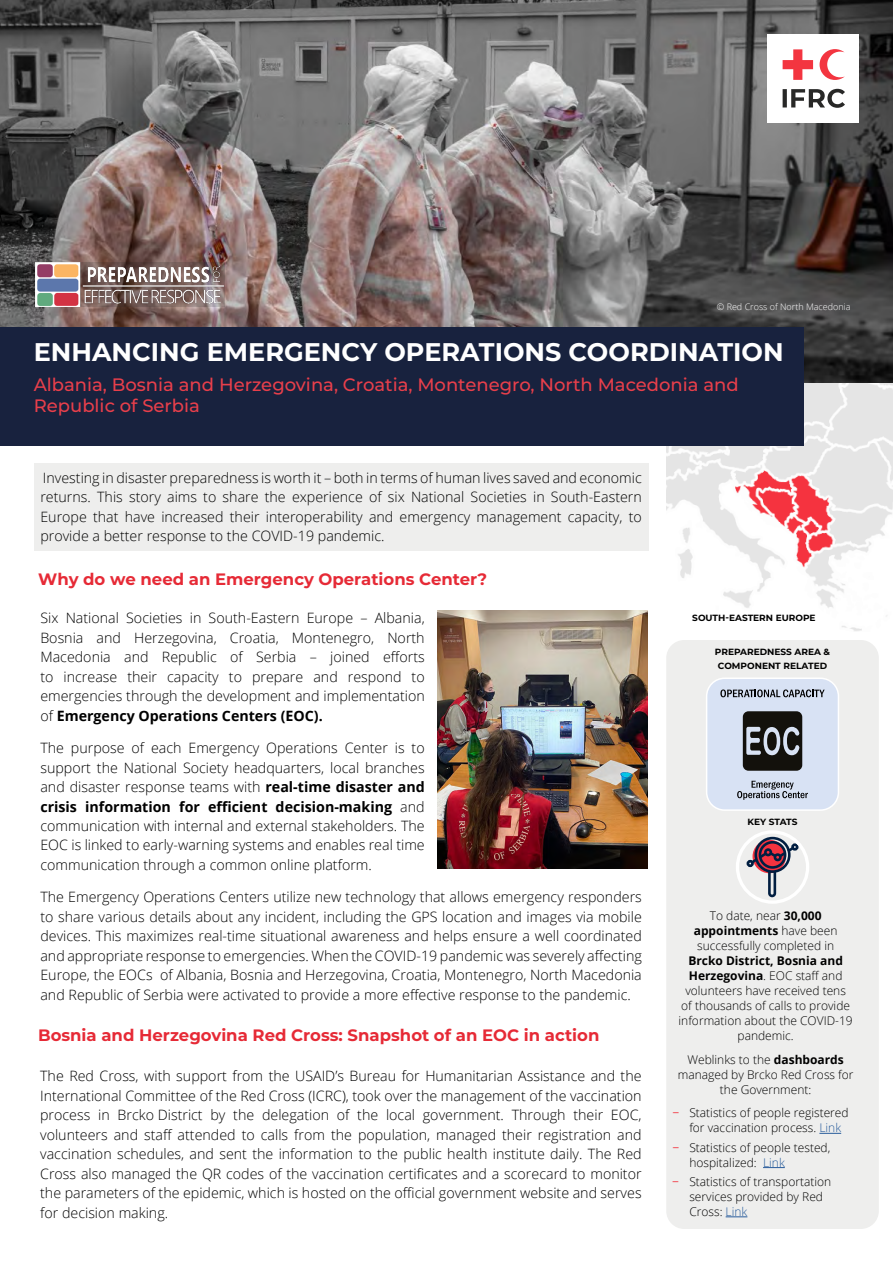
<style>
.page{position:relative;width:893px;height:1263px;background:#fff}
.page>*{position:absolute;margin:0;border:0;box-sizing:border-box;transform-origin:0 0}
.t1{font:700 25.5px "Montserrat";color:#fff}
.t2{font:500 18px/21.6px "Montserrat";color:#e83f4b}
.t3{font:700 16.5px "Montserrat";color:#e62a36}
.t4{font:300 14.25px/19.5px "Open Sans";color:#000;text-align:justify}
.t5{font:300 12px/15px "Open Sans";color:#000;text-align:center}
.t6{font:700 9px/13.5px "Montserrat";color:#000;text-align:center}
.t7{font:300 9px "Open Sans";color:#fff}
.s1{font-weight:700}
.s2{font-weight:400;color:#f33540}
.s3{color:#275b9b}
</style>
<div class="page">
<img style="left:666px;top:383px;width:227px;height:248px">
<img style="left:0;top:0;width:893px;height:383px">
<div style="left:34px;top:463px;width:614px;height:88px;background:#eeeeed"></div>
<div style="left:0;top:327px;width:804px;height:119px;background:#18223e"></div>
<div style="left:666px;top:640px;width:213px;height:589px;background:#eeeeed;border-radius:18px"></div>
<svg style="left:752px;top:840px;width:34px;height:33px"></svg>
<div style="left:791px;top:843px;width:7px;height:8px;border:3px solid #011e41;border-radius:50%"></div>
<div style="left:747px;top:860px;width:7px;height:7px;border:3px solid #011e41;border-radius:50%"></div>
<svg style="left:749px;top:845px;width:47px;height:53px"></svg>
<div style="left:759px;top:841px;width:27px;height:28px;border:3px solid #011e41;border-radius:50%"></div>
<div style="left:754px;top:837px;width:37px;height:36px;border:3px solid #011e41;border-radius:50%"></div>
<div style="left:736px;top:830px;width:73px;height:74px;border:3px solid #fff;border-radius:50%"></div>
<svg style="left:819px;top:1133px;width:22px;height:1px"></svg>
<svg style="left:763px;top:1167px;width:22px;height:1px"></svg>
<svg style="left:726px;top:1216px;width:21px;height:1px"></svg>
<div style="left:767px;top:34px;width:92px;height:89px;background:#fff"></div>
<svg style="left:783px;top:49px;width:30px;height:31px"></svg>
<svg style="left:819px;top:49px;width:26px;height:31px"></svg>
<svg style="left:783px;top:89px;width:62px;height:19px"></svg>
<svg style="left:36px;top:262px;width:189px;height:44px"></svg>
<img style="left:36px;top:263px;width:188px;height:43px">
<img style="left:437px;top:610px;width:211px;height:258px">
<div style="left:707px;top:678px;width:131px;height:132px;background:#d8e2f4;border-radius:18px"></div>
<div style="left:706px;top:677px;width:133px;height:134px;border:2px solid #fff;border-radius:18px"></div>
<svg style="left:743px;top:711px;width:59px;height:60px"></svg>
<svg style="left:720px;top:689px;width:105px;height:8px"></svg>
<svg style="left:737px;top:781px;width:71px;height:19px"></svg>
<p class="t7" style="left:717px;top:300px;width:135px">© Red Cross of North Macedonia</p>
<h1 class="t1" style="left:34px;top:333px;width:751px">ENHANCING EMERGENCY OPERATIONS COORDINATION</h1>
<p class="t2" style="left:34px;top:373px;width:707px">Albania, Bosnia and Herzegovina, Croatia, Montenegro, North Macedonia and<br>Republic of Serbia</p>
<p class="t4" style="left:40px;top:468px;width:603px">Investing in disaster preparedness is worth it – both in terms of human lives saved and economic returns. This story aims to share the experience of six National Societies in South-Eastern Europe that have increased their interoperability and emergency management capacity, to provide a better response to the COVID-19 pandemic.</p>
<p class="t3" style="left:38px;top:567px;width:450px">Why do we need an Emergency Operations Center?</p>
<p class="t4" style="left:40px;top:608px;width:386px">Six National Societies in South-Eastern Europe – Albania, Bosnia and Herzegovina, Croatia, Montenegro, North Macedonia and Republic of Serbia – joined efforts to increase their capacity to prepare and respond to emergencies through the development and implementation of <span class="s1">Emergency Operations Centers (EOC).</span></p>
<p class="t4" style="left:40px;top:738px;width:386px">The purpose of each Emergency Operations Center is to support the National Society headquarters, local branches and disaster response teams with <span class="s1">real-time disaster and crisis information for efficient decision-making</span> and communication with internal and external stakeholders. The EOC is linked to early-warning systems and enables real time communication through a common online platform.</p>
<p class="t4" style="left:40px;top:887px;width:603px">The Emergency Operations Centers utilize new technology that allows emergency responders to share various details about any incident, including the GPS location and images via mobile devices. This maximizes real-time situational awareness and helps ensure a well coordinated and appropriate response to emergencies. When the COVID-19 pandemic was severely affecting Europe, the EOCs of Albania, Bosnia and Herzegovina, Croatia, Montenegro, North Macedonia and Republic of Serbia were activated to provide a more effective response to the pandemic.</p>
<p class="t3" style="left:38px;top:1023px;width:563px">Bosnia and Herzegovina Red Cross: Snapshot of an EOC in action</p>
<p class="t4" style="left:40px;top:1066px;width:603px">The Red Cross, with support from the USAID’s Bureau for Humanitarian Assistance and the International Committee of the Red Cross (ICRC), took over the management of the vaccination process in Brcko District by the delegation of the local government. Through their EOC, volunteers and staff attended to calls from the population, managed their registration and vaccination schedules, and sent the information to the public health institute daily. The Red Cross also managed the QR codes of the vaccination certificates and a scorecard to monitor the parameters of the epidemic, which is hosted on the official government website and serves for decision making.</p>
<p class="t6" style="left:692px;top:611px;width:125px">SOUTH-EASTERN EUROPE</p>
<p class="t6" style="left:715px;top:645px;width:117px">PREPAREDNESS AREA &amp;<br>COMPONENT RELATED</p>
<p class="t6" style="left:747px;top:815px;width:52px">KEY STATS</p>
<p class="t5" style="left:694px;top:908px;width:145px">To date, near <span class="s1">30,000 appointments</span> have been successfully completed in</p>
<p class="t5" style="left:679px;top:953px;width:176px"><span class="s1">Brcko District, Bosnia and<br>Herzegovina</span>. EOC staff and volunteers have received tens<br>of thousands of calls to provide information about the COVID-19 pandemic.</p>
<p class="t5" style="left:678px;top:1052px;width:177px">Weblinks to the <span class="s1">dashboards </span>managed by Brcko Red Cross for the Government:</p>
<p class="t5" style="left:689px;top:1105px;width:161px;text-align:left;text-indent:-17px"><span class="s2">−</span> Statistics of people registered for vaccination process. <span class="s3">Link</span></p>
<p class="t5" style="left:689px;top:1139px;width:142px;text-align:left;text-indent:-17px"><span class="s2">−</span> Statistics of people tested, hospitalized: <span class="s3">Link</span></p>
<p class="t5" style="left:689px;top:1174px;width:143px;text-align:left;text-indent:-17px"><span class="s2">−</span> Statistics of transportation services provided by Red<br>Cross: <span class="s3">Link</span></p>
</div>
